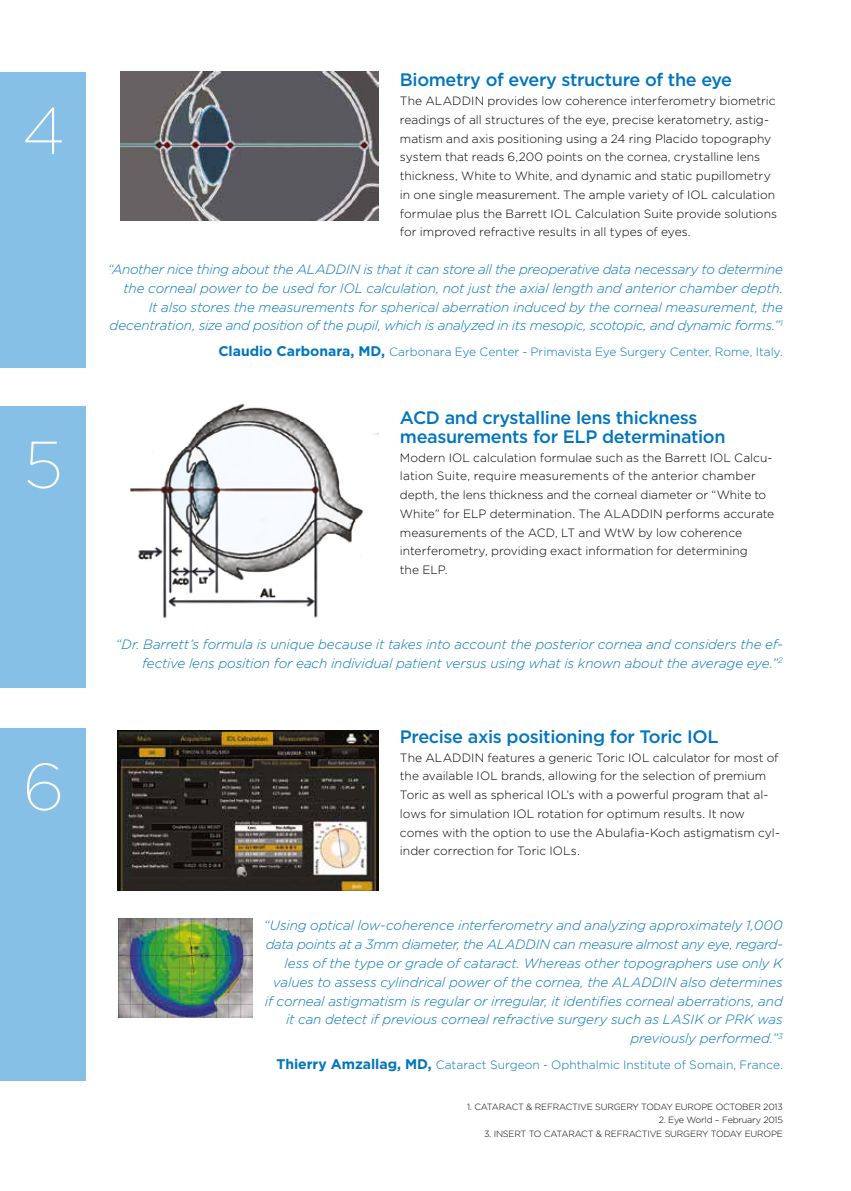
<style>
.page{position:relative;width:851px;height:1191px;background:#fff}
.page>*{position:absolute;margin:0;border:0;box-sizing:border-box;transform-origin:0 0}
.t1{font:200 66px "Gotham";color:#fff}
.t2{font:500 18px/18.8px "Gotham";letter-spacing:-.02em;color:#0075be}
.t3{font:italic 300 13.5px/18.8px "Gotham";letter-spacing:-.01em;color:#0075be;text-align:right}
.t4{font:300 12px/18.8px "Gotham";color:#000}
.t5{font:300 12px "Gotham";color:#0075be}
.t6{font:300 9px "Gotham";letter-spacing:-.02em;color:#000}
.s1{font-weight:700;font-size:13.95px}
</style>
<div class="page">
<div style="left:1px;top:72px;width:85px;height:296px;background:#86c0e6"></div>
<div style="left:1px;top:406px;width:85px;height:281px;background:#86c0e6"></div>
<div style="left:1px;top:728px;width:85px;height:352px;background:#86c0e6"></div>
<img style="left:120px;top:72px;width:258px;height:148px">
<img style="left:130px;top:403px;width:248px;height:215px">
<img style="left:118px;top:730px;width:260px;height:161px">
<img style="left:118px;top:918px;width:134px;height:99px">
<h1 class="t1" style="left:22px;top:90px;width:44px">4</h1>
<h1 class="t1" style="left:24px;top:423px;width:41px">5</h1>
<h1 class="t1" style="left:22px;top:745px;width:43px">6</h1>
<h2 class="t2" style="left:400px;top:70px;width:333px">Biometry of every structure of the eye</h2>
<p class="t4" style="left:400px;top:91px;width:378px">The ALADDIN provides low coherence interferometry biometric readings of all structures of the eye, precise keratometry, astig&shy;matism and axis positioning using a 24 ring Placido topography system that reads 6,200 points on the cornea, crystalline lens thickness, White to White, and dynamic and static pupillometry in one single measurement. The ample variety of IOL calculation formulae plus the Barrett IOL Calculation Suite provide solutions for improved refractive results in all types of eyes.</p>
<p class="t3" style="left:108px;top:259px;width:676px">“Another nice thing about the ALADDIN is that it can store all the preoperative data necessary to determine the corneal power to be used for IOL calculation, not just the axial length and anterior chamber depth.<br>It also stores the measurements for spherical aberration induced by the corneal measurement, the decentration, size and position of the pupil, which is analyzed in its mesopic, scotopic, and dynamic forms.”<sup>1</sup></p>
<p class="t5" style="left:218px;top:344px;width:566px"><span class="s1">Claudio Carbonara, MD,</span> Carbonara Eye Center - Primavista Eye Surgery Center, Rome, Italy.</p>
<h2 class="t2" style="left:400px;top:408px;width:327px">ACD and crystalline lens thickness measurements for ELP determination</h2>
<p class="t4" style="left:400px;top:447px;width:376px">Modern IOL calculation formulae such as the Barrett IOL Calcu&shy;lation Suite, require measurements of the anterior chamber depth, the lens thickness and the corneal diameter or “White to White” for ELP determination. The ALADDIN performs accurate measurements of the ACD, LT and WtW by low coherence interferometry, providing exact information for determining<br>the ELP.</p>
<p class="t3" style="left:116px;top:634px;width:668px">“Dr. Barrett’s formula is unique because it takes into account the posterior cornea and considers the ef&shy;fective lens position for each individual patient versus using what is known about the average eye.”<sup>2</sup></p>
<h2 class="t2" style="left:400px;top:727px;width:320px">Precise axis positioning for Toric IOL</h2>
<p class="t4" style="left:400px;top:747px;width:381px">The ALADDIN features a generic Toric IOL calculator for most of the available IOL brands, allowing for the selection of premium Toric as well as spherical IOL’s with a powerful program that al&shy;lows for simulation IOL rotation for optimum results. It now comes with the option to use the Abulafia-Koch astigmatism cyl&shy;inder correction for Toric IOLs.</p>
<p class="t3" style="left:264px;top:916px;width:520px">“Using optical low-coherence interferometry and analyzing approximately 1,000 data points at a 3mm diameter, the ALADDIN can measure almost any eye, regard&shy;less of the type or grade of cataract. Whereas other topographers use only K values to assess cylindrical power of the cornea, the ALADDIN also determines if corneal astigmatism is regular or irregular, it identifies corneal aberrations, and it can detect if previous corneal refractive surgery such as LASIK or PRK was previously performed.”<sup>3</sup></p>
<p class="t5" style="left:276px;top:1056px;width:508px"><span class="s1">Thierry Amzallag, MD,</span> Cataract Surgeon - Ophthalmic Institute of Somain, France.</p>
<p class="t6" style="left:467px;top:1100px;width:317px">1. CATARACT &amp; REFRACTIVE SURGERY TODAY EUROPE OCTOBER 2013</p>
<p class="t6" style="left:658px;top:1114px;width:126px">2. Eye World – February 2015</p>
<p class="t6" style="left:484px;top:1127px;width:300px">3. INSERT TO CATARACT &amp; REFRACTIVE SURGERY TODAY EUROPE</p>
</div>
